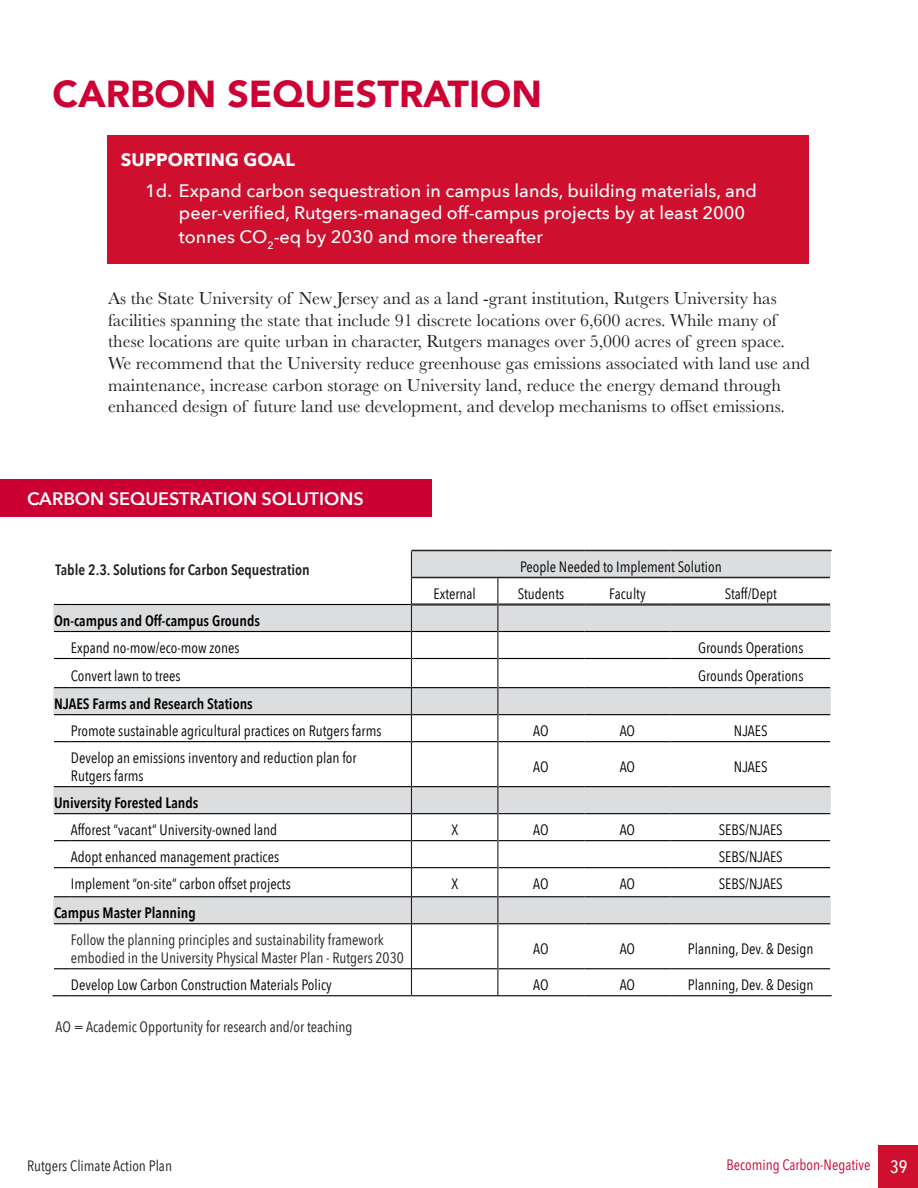
<style>
.page{position:relative;width:918px;height:1188px;background:#fff}
.page>*{position:absolute;margin:0;border:0;box-sizing:border-box;transform-origin:0 0}
.t1{font:900 37.5px "Avenir";color:#c03}
.t2{font:18px/21.6px "Baskerville";color:#231f20}
.t3{font:500 18px/21.6px "Avenir Next";color:#fff}
.t4{font:600 18px "Avenir Next";color:#fff}
.t5{font:700 18px "Avenir Next";color:#fff}
.t6{font:500 18px "Avenir Next Condensed";color:#fff}
.t7{font:15px "Avenir Next Condensed";color:#000}
.t8{font:15px/18px "Avenir Next Condensed";color:#231f20}
.t9{font:600 15px "Avenir Next Condensed";color:#000}
.t10{font:600 15px "Avenir Next Condensed";color:#231f20}
.t11{font:15px "Avenir Next Condensed";color:#cc0034}
</style>
<div class="page">
<div style="left:879px;top:1146px;width:39px;height:42px;background:#ce0f2d"></div>
<div style="left:0;top:479px;width:432px;height:37px;background:#c03"></div>
<svg style="left:52px;top:995px;width:18px;height:1px"></svg>
<hr style="left:70px;top:995px;width:341px;height:1px;background:#000">
<hr style="left:411px;top:995px;width:87px;height:1px;background:#000">
<hr style="left:498px;top:995px;width:86px;height:1px;background:#000">
<hr style="left:584px;top:995px;width:87px;height:1px;background:#000">
<hr style="left:671px;top:995px;width:161px;height:1px;background:#000">
<hr style="left:412px;top:968px;width:85px;height:1px;background:#000">
<hr style="left:498px;top:968px;width:86px;height:1px;background:#000">
<hr style="left:584px;top:968px;width:87px;height:1px;background:#000">
<hr style="left:671px;top:968px;width:159px;height:1px;background:#000">
<svg style="left:54px;top:968px;width:16px;height:1px"></svg>
<hr style="left:70px;top:968px;width:341px;height:1px;background:#000">
<hr style="left:411px;top:742px;width:1px;height:45px;background:#231f20">
<hr style="left:497px;top:742px;width:1px;height:45px;background:#231f20">
<svg style="left:53px;top:786px;width:778px;height:138px"></svg>
<hr style="left:411px;top:924px;width:1px;height:45px;background:#231f20">
<hr style="left:497px;top:924px;width:1px;height:45px;background:#231f20">
<svg style="left:411px;top:969px;width:1px;height:26px"></svg>
<svg style="left:497px;top:969px;width:1px;height:26px"></svg>
<hr style="left:411px;top:550px;width:87px;height:1px;background:#231f20">
<hr style="left:498px;top:550px;width:86px;height:1px;background:#231f20">
<hr style="left:584px;top:550px;width:87px;height:1px;background:#231f20">
<hr style="left:671px;top:550px;width:161px;height:1px;background:#231f20">
<svg style="left:53px;top:551px;width:778px;height:191px"></svg>
<div style="left:107px;top:135px;width:702px;height:129px;background:#ce0f2d"></div>
<p class="t1" style="left:52px;top:62px;width:491px">CARBON SEQUESTRATION</p>
<p class="t5" style="left:121px;top:144px;width:176px">SUPPORTING GOAL</p>
<p class="t3" style="left:179px;top:179px;width:579px;text-indent:-34px">1d. Expand carbon sequestration in campus lands, building materials, and peer-verified, Rutgers-managed off-campus projects by at least 2000</p>
<p class="t3" style="left:179px;top:225px;width:366px">tonnes CO<sub>2</sub>-eq by 2030 and more thereafter</p>
<p class="t2" style="left:108px;top:288px;width:704px">As the State University of New Jersey and as a land -grant institution, Rutgers University has facilities spanning the state that include 91 discrete locations over 6,600 acres. While many of these locations are quite urban in character, Rutgers manages over 5,000 acres of green space.<br>We recommend that the University reduce greenhouse gas emissions associated with land use and maintenance, increase carbon storage on University land, reduce the energy demand through enhanced design of future land use development, and develop mechanisms to offset emissions.</p>
<p class="t4" style="left:27px;top:483px;width:338px">CARBON SEQUESTRATION SOLUTIONS</p>
<p class="t10" style="left:56px;top:557px;width:256px">Table 2.3. Solutions for Carbon Sequestration</p>
<p class="t7" style="left:520px;top:553px;width:203px">People Needed to Implement Solution</p>
<p class="t7" style="left:433px;top:580px;width:44px">External</p>
<p class="t7" style="left:518px;top:580px;width:48px">Students</p>
<p class="t7" style="left:609px;top:580px;width:38px">Faculty</p>
<p class="t7" style="left:725px;top:580px;width:54px">Staff/Dept</p>
<p class="t9" style="left:54px;top:607px;width:208px">On-campus and Off-campus Grounds</p>
<p class="t7" style="left:71px;top:634px;width:170px">Expand no-mow/eco-mow zones</p>
<p class="t7" style="left:698px;top:634px;width:107px">Grounds Operations</p>
<p class="t7" style="left:71px;top:663px;width:111px">Convert lawn to trees</p>
<p class="t7" style="left:698px;top:663px;width:107px">Grounds Operations</p>
<p class="t9" style="left:54px;top:690px;width:200px">NJAES Farms and Research Stations</p>
<p class="t7" style="left:71px;top:718px;width:312px">Promote sustainable agricultural practices on Rutgers farms</p>
<p class="t7" style="left:533px;top:718px;width:17px">AO</p>
<p class="t7" style="left:620px;top:718px;width:17px">AO</p>
<p class="t7" style="left:734px;top:718px;width:35px">NJAES</p>
<p class="t7" style="left:71px;top:745px;width:287px">Develop an emissions inventory and reduction plan for</p>
<p class="t7" style="left:71px;top:763px;width:74px">Rutgers farms</p>
<p class="t7" style="left:533px;top:754px;width:17px">AO</p>
<p class="t7" style="left:620px;top:754px;width:17px">AO</p>
<p class="t7" style="left:734px;top:754px;width:35px">NJAES</p>
<p class="t9" style="left:54px;top:789px;width:146px">University Forested Lands</p>
<p class="t7" style="left:71px;top:817px;width:208px">Afforest “vacant” University-owned land</p>
<p class="t7" style="left:451px;top:817px;width:8px">X</p>
<p class="t7" style="left:533px;top:817px;width:17px">AO</p>
<p class="t7" style="left:620px;top:817px;width:17px">AO</p>
<p class="t7" style="left:719px;top:817px;width:66px">SEBS/NJAES</p>
<p class="t7" style="left:71px;top:844px;width:210px">Adopt enhanced management practices</p>
<p class="t7" style="left:719px;top:844px;width:66px">SEBS/NJAES</p>
<p class="t7" style="left:71px;top:871px;width:221px">Implement “on-site” carbon offset projects</p>
<p class="t7" style="left:451px;top:871px;width:8px">X</p>
<p class="t7" style="left:533px;top:871px;width:17px">AO</p>
<p class="t7" style="left:620px;top:871px;width:17px">AO</p>
<p class="t7" style="left:719px;top:871px;width:66px">SEBS/NJAES</p>
<p class="t9" style="left:54px;top:900px;width:143px">Campus Master Planning</p>
<p class="t8" style="left:71px;top:930px;width:334px">Follow the planning principles and sustainability framework embodied in the University Physical Master Plan - Rutgers 2030</p>
<p class="t7" style="left:533px;top:936px;width:17px">AO</p>
<p class="t7" style="left:620px;top:936px;width:17px">AO</p>
<p class="t7" style="left:688px;top:936px;width:127px">Planning, Dev. &amp; Design</p>
<p class="t7" style="left:71px;top:972px;width:262px">Develop Low Carbon Construction Materials Policy</p>
<p class="t7" style="left:533px;top:972px;width:17px">AO</p>
<p class="t7" style="left:620px;top:972px;width:17px">AO</p>
<p class="t7" style="left:688px;top:972px;width:127px">Planning, Dev. &amp; Design</p>
<p class="t8" style="left:56px;top:1017px;width:298px">AO = Academic Opportunity for research and/or teaching</p>
<p class="t11" style="left:726px;top:1152px;width:146px">Becoming Carbon-Negative</p>
<p class="t8" style="left:27px;top:1156px;width:147px">Rutgers Climate Action Plan</p>
<p class="t6" style="left:890px;top:1156px;width:19px">39</p>
</div>
